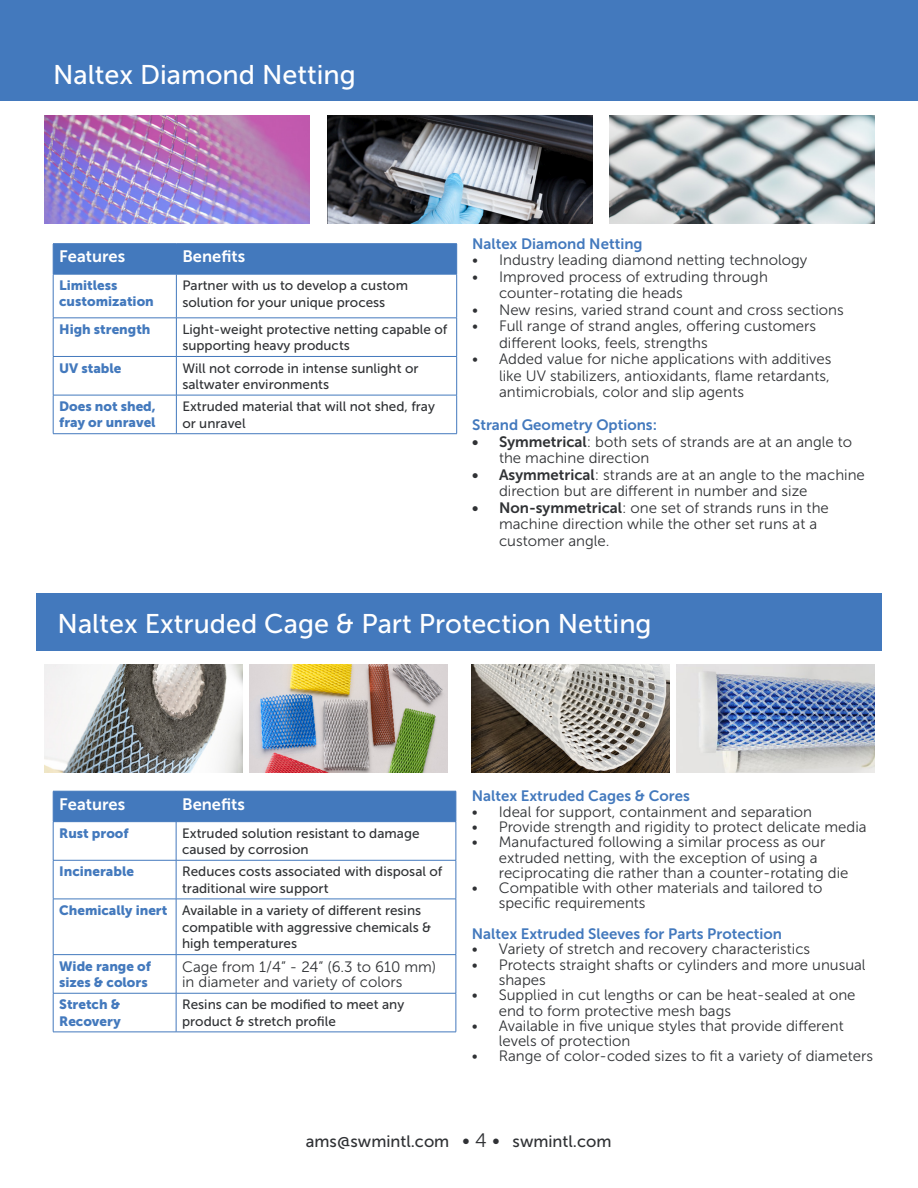
<style>
.page{position:relative;width:918px;height:1188px;background:#fff}
.page>*{position:absolute;margin:0;border:0;box-sizing:border-box;transform-origin:0 0}
.White_on_Grey_Heads{font:27px "Museo Sans 500";color:#fff}
.Caption_Copy{font:16.5px "Museo Sans 700";color:#fff}
.t1{font:16.5px "Museo Sans 500";color:#303235}
.Bullets___Copy{font:15px/16.5px "Museo Sans 300";color:#303235}
.Bullets___Copy-2{font:15px "Museo Sans 700";color:#4379bd}
.Caption_Copy-2{font:13.5px/16.5px "Museo Sans 500";color:#303235}
.Blue_Subhead{font:13.5px/16.2px "Museo Sans 900";color:#4379bd}
.s1{font-family:"Museo Sans 700"}
.s2{font-family:"Museo Sans 300";font-size:19.5px}
</style>
<div class="page">
<div style="left:36px;top:594px;width:846px;height:57px;background:#4379bd"></div>
<div style="left:0;top:0;width:918px;height:101px;background:#4379bd"></div>
<img style="left:44px;top:115px;width:266px;height:108px">
<img style="left:327px;top:115px;width:266px;height:108px">
<img style="left:44px;top:665px;width:198px;height:108px">
<img style="left:250px;top:665px;width:198px;height:108px">
<img style="left:472px;top:665px;width:198px;height:108px">
<img style="left:677px;top:665px;width:198px;height:108px">
<img style="left:610px;top:115px;width:265px;height:108px">
<div style="left:54px;top:244px;width:402px;height:30px;background:#4379bd"></div>
<hr style="left:53px;top:243px;width:123px;height:1px;background:#4379bd">
<hr style="left:53px;top:244px;width:1px;height:30px;background:#4379bd">
<hr style="left:176px;top:243px;width:281px;height:1px;background:#4379bd">
<hr style="left:176px;top:244px;width:1px;height:30px;background:#4379bd">
<hr style="left:456px;top:244px;width:1px;height:30px;background:#4379bd">
<hr style="left:53px;top:274px;width:123px;height:1px;background:#4379bd">
<hr style="left:53px;top:274px;width:1px;height:44px;background:#4379bd">
<hr style="left:176px;top:274px;width:281px;height:1px;background:#4379bd">
<hr style="left:176px;top:274px;width:1px;height:44px;background:#4379bd">
<hr style="left:456px;top:274px;width:1px;height:44px;background:#4379bd">
<hr style="left:53px;top:318px;width:123px;height:1px;background:#4379bd">
<hr style="left:53px;top:318px;width:1px;height:38px;background:#4379bd">
<hr style="left:176px;top:318px;width:281px;height:1px;background:#4379bd">
<hr style="left:176px;top:318px;width:1px;height:38px;background:#4379bd">
<hr style="left:456px;top:318px;width:1px;height:38px;background:#4379bd">
<hr style="left:53px;top:356px;width:123px;height:1px;background:#4379bd">
<hr style="left:53px;top:357px;width:1px;height:38px;background:#4379bd">
<hr style="left:176px;top:356px;width:281px;height:1px;background:#4379bd">
<hr style="left:176px;top:357px;width:1px;height:38px;background:#4379bd">
<hr style="left:456px;top:357px;width:1px;height:38px;background:#4379bd">
<hr style="left:53px;top:395px;width:123px;height:1px;background:#4379bd">
<hr style="left:53px;top:395px;width:1px;height:39px;background:#4379bd">
<hr style="left:176px;top:395px;width:281px;height:1px;background:#4379bd">
<hr style="left:176px;top:395px;width:1px;height:39px;background:#4379bd">
<hr style="left:456px;top:395px;width:1px;height:39px;background:#4379bd">
<hr style="left:53px;top:433px;width:123px;height:1px;background:#4379bd">
<hr style="left:176px;top:433px;width:281px;height:1px;background:#4379bd">
<div style="left:54px;top:792px;width:402px;height:29px;background:#4379bd"></div>
<hr style="left:53px;top:791px;width:123px;height:1px;background:#4379bd">
<hr style="left:53px;top:791px;width:1px;height:30px;background:#4379bd">
<hr style="left:176px;top:791px;width:280px;height:1px;background:#4379bd">
<hr style="left:176px;top:791px;width:1px;height:30px;background:#4379bd">
<hr style="left:456px;top:791px;width:1px;height:30px;background:#4379bd">
<hr style="left:53px;top:821px;width:123px;height:1px;background:#4379bd">
<hr style="left:53px;top:822px;width:1px;height:38px;background:#4379bd">
<hr style="left:176px;top:821px;width:280px;height:1px;background:#4379bd">
<hr style="left:176px;top:822px;width:1px;height:38px;background:#4379bd">
<hr style="left:456px;top:822px;width:1px;height:38px;background:#4379bd">
<hr style="left:53px;top:860px;width:123px;height:1px;background:#4379bd">
<hr style="left:53px;top:860px;width:1px;height:39px;background:#4379bd">
<hr style="left:176px;top:860px;width:280px;height:1px;background:#4379bd">
<hr style="left:176px;top:860px;width:1px;height:39px;background:#4379bd">
<hr style="left:456px;top:860px;width:1px;height:39px;background:#4379bd">
<hr style="left:53px;top:899px;width:123px;height:1px;background:#4379bd">
<hr style="left:53px;top:899px;width:1px;height:55px;background:#4379bd">
<hr style="left:176px;top:899px;width:280px;height:1px;background:#4379bd">
<hr style="left:176px;top:899px;width:1px;height:55px;background:#4379bd">
<hr style="left:456px;top:899px;width:1px;height:55px;background:#4379bd">
<hr style="left:53px;top:954px;width:123px;height:1px;background:#4379bd">
<hr style="left:53px;top:955px;width:1px;height:38px;background:#4379bd">
<hr style="left:176px;top:954px;width:280px;height:1px;background:#4379bd">
<hr style="left:176px;top:955px;width:1px;height:38px;background:#4379bd">
<hr style="left:456px;top:955px;width:1px;height:38px;background:#4379bd">
<hr style="left:53px;top:993px;width:123px;height:1px;background:#4379bd">
<hr style="left:53px;top:993px;width:1px;height:39px;background:#4379bd">
<hr style="left:176px;top:993px;width:280px;height:1px;background:#4379bd">
<hr style="left:176px;top:993px;width:1px;height:39px;background:#4379bd">
<hr style="left:456px;top:993px;width:1px;height:39px;background:#4379bd">
<hr style="left:53px;top:1032px;width:123px;height:1px;background:#4379bd">
<hr style="left:176px;top:1032px;width:280px;height:1px;background:#4379bd">
<p class="White_on_Grey_Heads" style="left:53px;top:60px;width:304px">Naltex Diamond Netting</p>
<p class="Caption_Copy" style="left:59px;top:247px;width:67px">Features</p>
<p class="Caption_Copy" style="left:182px;top:247px;width:64px">Benefits</p>
<p class="Blue_Subhead" style="left:59px;top:277px;width:96px">Limitless customization</p>
<p class="Caption_Copy-2" style="left:182px;top:277px;width:227px">Partner with us to develop a custom solution for your unique process</p>
<p class="Blue_Subhead" style="left:59px;top:321px;width:93px">High strength</p>
<p class="Caption_Copy-2" style="left:182px;top:321px;width:266px">Light-weight protective netting capable of supporting heavy products</p>
<p class="Blue_Subhead" style="left:59px;top:360px;width:64px">UV stable</p>
<p class="Caption_Copy-2" style="left:182px;top:360px;width:238px">Will not corrode in intense sunlight or saltwater environments</p>
<p class="Blue_Subhead" style="left:59px;top:398px;width:98px">Does not shed, fray or unravel</p>
<p class="Caption_Copy-2" style="left:182px;top:398px;width:254px">Extruded material that will not shed, fray or unravel</p>
<p class="Bullets___Copy-2" style="left:472px;top:235px;width:172px">Naltex Diamond Netting</p>
<p class="Bullets___Copy" style="left:472px;top:252px;width:337px">• Industry leading diamond netting technology</p>
<p class="Bullets___Copy" style="left:499px;top:268px;width:270px;text-indent:-27px">• Improved process of extruding through counter-rotating die heads</p>
<p class="Bullets___Copy" style="left:472px;top:301px;width:373px">• New resins, varied strand count and cross sections</p>
<p class="Bullets___Copy" style="left:499px;top:318px;width:319px;text-indent:-27px">• Full range of strand angles, offering customers different looks, feels, strengths</p>
<p class="Bullets___Copy" style="left:499px;top:351px;width:334px;text-indent:-27px">• Added value for niche applications with additives like UV stabilizers, antioxidants, flame retardants, antimicrobials, color and slip agents</p>
<p class="Bullets___Copy-2" style="left:472px;top:417px;width:187px">Strand Geometry Options:</p>
<p class="Bullets___Copy" style="left:499px;top:433px;width:355px;text-indent:-27px"><span class="s1">• Symmetrical</span>: both sets of strands are at an angle to the machine direction</p>
<p class="Bullets___Copy" style="left:499px;top:466px;width:367px;text-indent:-27px"><span class="s1">• Asymmetrical</span>: strands are at an angle to the machine direction but are different in number and size</p>
<p class="Bullets___Copy" style="left:499px;top:499px;width:331px;text-indent:-27px"><span class="s1">• Non-symmetrical</span>: one set of strands runs in the machine direction while the other set runs at a customer angle.</p>
<p class="White_on_Grey_Heads" style="left:58px;top:609px;width:596px">Naltex Extruded Cage &amp; Part Protection Netting</p>
<p class="Caption_Copy" style="left:59px;top:795px;width:67px">Features</p>
<p class="Caption_Copy" style="left:182px;top:795px;width:64px">Benefits</p>
<p class="Blue_Subhead" style="left:59px;top:825px;width:71px">Rust proof</p>
<p class="Caption_Copy-2" style="left:182px;top:825px;width:239px">Extruded solution resistant to damage caused by corrosion</p>
<p class="Blue_Subhead" style="left:59px;top:864px;width:76px">Incinerable</p>
<p class="Caption_Copy-2" style="left:182px;top:864px;width:262px">Reduces costs associated with disposal of traditional wire support</p>
<p class="Blue_Subhead" style="left:59px;top:902px;width:110px">Chemically inert</p>
<p class="Caption_Copy-2" style="left:182px;top:902px;width:251px">Available in a variety of different resins compatible with aggressive chemicals &amp; high temperatures</p>
<p class="Blue_Subhead" style="left:59px;top:958px;width:93px">Wide range of sizes &amp; colors</p>
<p class="Bullets___Copy" style="left:182px;top:959px;width:256px;line-height:15.3px">Cage from 1/4” - 24” (6.3 to 610 mm) in diameter and variety of colors</p>
<p class="Blue_Subhead" style="left:59px;top:997px;width:63px">Stretch &amp;<br>Recovery</p>
<p class="Caption_Copy-2" style="left:182px;top:997px;width:224px">Resins can be modified to meet any product &amp; stretch profile</p>
<p class="Bullets___Copy-2" style="left:472px;top:788px;width:220px">Naltex Extruded Cages &amp; Cores</p>
<p class="Bullets___Copy" style="left:472px;top:803px;width:342px">• Ideal for support, containment and separation</p>
<p class="Bullets___Copy" style="left:472px;top:819px;width:396px">• Provide strength and rigidity to protect delicate media</p>
<p class="Bullets___Copy" style="left:499px;top:835px;width:351px;line-height:15.3px;text-indent:-27px">• Manufactured following a similar process as our extruded netting, with the exception of using a reciprocating die rather than a counter-rotating die</p>
<p class="Bullets___Copy" style="left:499px;top:880px;width:325px;line-height:15.3px;text-indent:-27px">• Compatible with other materials and tailored to specific requirements</p>
<p class="Bullets___Copy-2" style="left:472px;top:925px;width:312px">Naltex Extruded Sleeves for Parts Protection</p>
<p class="Bullets___Copy" style="left:472px;top:941px;width:340px">• Variety of stretch and recovery characteristics</p>
<p class="Bullets___Copy" style="left:499px;top:957px;width:368px;line-height:15.3px;text-indent:-27px">• Protects straight shafts or cylinders and more unusual shapes</p>
<p class="Bullets___Copy" style="left:499px;top:988px;width:358px;line-height:15.3px;text-indent:-27px">• Supplied in cut lengths or can be heat-sealed at one end to form protective mesh bags</p>
<p class="Bullets___Copy" style="left:499px;top:1018px;width:347px;line-height:15.3px;text-indent:-27px">• Available in five unique styles that provide different levels of protection</p>
<p class="Bullets___Copy" style="left:472px;top:1048px;width:403px">• Range of color-coded sizes to fit a variety of diameters</p>
<p class="t1" style="left:306px;top:1132px;width:307px">ams@swmintl.com <span class="s2">• 4 •</span> swmintl.com</p>
</div>
